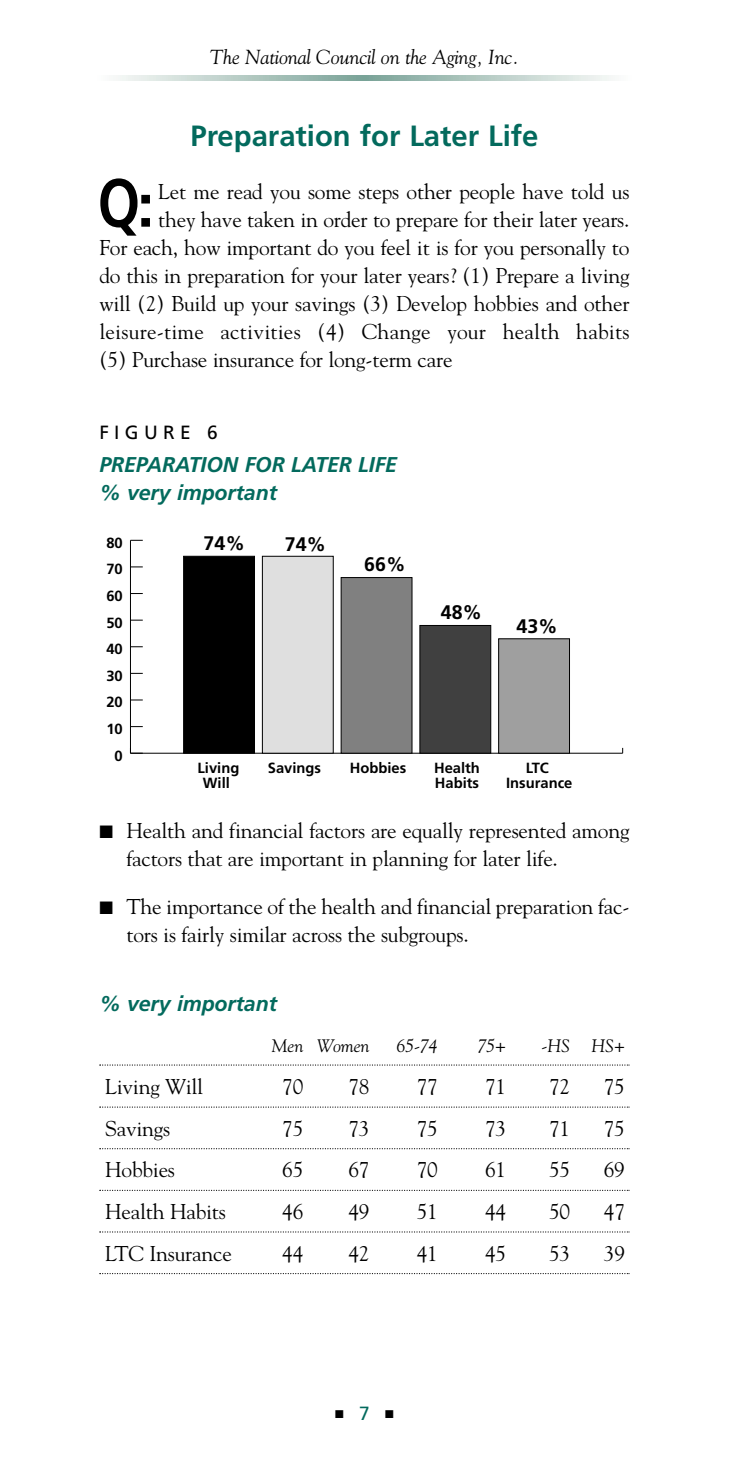
<style>
.page{position:relative;width:729px;height:1458px;background:#fff}
.page>*{position:absolute;margin:0;border:0;box-sizing:border-box;transform-origin:0 0}
.t1{font:700 67.95px "Frutiger";color:#000;scale:.8 1}
.t2{font:700 29.25px "Frutiger";color:#036a5d}
.t3{font:21.38px/28.1px "Goudy";letter-spacing:-.01em;color:#000}
.t4{font:italic 700 21.38px/28.1px "Frutiger";letter-spacing:-.005em;color:#036a5d}
.t5{font:21.38px "Goudy";letter-spacing:.01em;color:#000}
.t6{font:italic 20.25px "Goudy";letter-spacing:-.01em;color:#000}
.t7{font:700 19.57px "Frutiger";color:#000}
.t8{font:19.12px "Frutiger";letter-spacing:.28em;color:#000}
.t9{font:19.12px "Frutiger";color:#036a5d}
.t10{font:italic 18px "Goudy";letter-spacing:-.01em;color:#000}
.t11{font:700 14.62px "Frutiger";color:#000}
.s1{font-size:61.88px}
.s2{color:#000}
</style>
<div class="page">
<div style="left:167px;top:76px;width:395px;height:5px;background:#dce6e2"></div>
<div style="left:173px;top:76px;width:383px;height:5px;background:#d8e4df"></div>
<div style="left:181px;top:76px;width:367px;height:5px;background:#d4e0dc"></div>
<div style="left:188px;top:76px;width:353px;height:5px;background:#d1ded8"></div>
<div style="left:196px;top:76px;width:337px;height:5px;background:#cddcd7"></div>
<div style="left:202px;top:76px;width:325px;height:5px;background:#cad8d5"></div>
<div style="left:211px;top:76px;width:307px;height:5px;background:#c6d6d1"></div>
<div style="left:219px;top:76px;width:291px;height:5px;background:#c2d3cd"></div>
<div style="left:226px;top:76px;width:277px;height:5px;background:#bed1cb"></div>
<div style="left:234px;top:76px;width:261px;height:5px;background:#bacec7"></div>
<div style="left:240px;top:76px;width:249px;height:5px;background:#b6ccc5"></div>
<div style="left:249px;top:76px;width:231px;height:5px;background:#b3c8c2"></div>
<div style="left:253px;top:76px;width:223px;height:5px;background:#b1c7be"></div>
<div style="left:259px;top:76px;width:211px;height:5px;background:#adc5bd"></div>
<div style="left:270px;top:76px;width:189px;height:5px;background:#a7c2b9"></div>
<div style="left:278px;top:76px;width:173px;height:5px;background:#a3beb6"></div>
<div style="left:287px;top:76px;width:155px;height:5px;background:#9fbcb4"></div>
<div style="left:295px;top:76px;width:139px;height:5px;background:#9bbab2"></div>
<div style="left:303px;top:76px;width:123px;height:5px;background:#97b6af"></div>
<div style="left:314px;top:76px;width:101px;height:5px;background:#93b3aa"></div>
<div style="left:318px;top:76px;width:93px;height:5px;background:#8fb2a9"></div>
<div style="left:329px;top:76px;width:71px;height:5px;background:#8bada4"></div>
<div style="left:335px;top:76px;width:59px;height:5px;background:#87aca1"></div>
<div style="left:343px;top:76px;width:43px;height:5px;background:#83a99f"></div>
<div style="left:350px;top:76px;width:29px;height:5px;background:#80a79b"></div>
<div style="left:356px;top:76px;width:17px;height:5px;background:#7ca49a"></div>
<svg style="left:99px;top:1064px;width:531px;height:2px"></svg>
<svg style="left:99px;top:1107px;width:531px;height:1px"></svg>
<svg style="left:99px;top:1148px;width:531px;height:1px"></svg>
<svg style="left:99px;top:1190px;width:531px;height:1px"></svg>
<svg style="left:99px;top:1231px;width:531px;height:2px"></svg>
<svg style="left:99px;top:1273px;width:531px;height:1px"></svg>
<hr style="left:130px;top:753px;width:493px;height:1px;background:#000">
<hr style="left:130px;top:540px;width:1px;height:213px;background:#000">
<svg style="left:130px;top:752px;width:13px;height:2px"></svg>
<svg style="left:131px;top:726px;width:12px;height:1px"></svg>
<svg style="left:131px;top:700px;width:12px;height:1px"></svg>
<svg style="left:131px;top:673px;width:12px;height:1px"></svg>
<svg style="left:131px;top:646px;width:12px;height:1px"></svg>
<svg style="left:131px;top:620px;width:12px;height:1px"></svg>
<svg style="left:131px;top:593px;width:12px;height:1px"></svg>
<svg style="left:131px;top:567px;width:12px;height:1px"></svg>
<svg style="left:130px;top:540px;width:13px;height:1px"></svg>
<div style="left:498px;top:638px;width:72px;height:116px;background:#9f9f9f;border:1px solid #000"></div>
<div style="left:420px;top:625px;width:71px;height:129px;background:#404040;border:1px solid #000"></div>
<div style="left:341px;top:577px;width:71px;height:177px;background:#808080;border:1px solid #000"></div>
<div style="left:262px;top:556px;width:72px;height:198px;background:#dfdfdf;border:1px solid #000"></div>
<div style="left:183px;top:556px;width:72px;height:198px;background:#000;border:1px solid #000"></div>
<p class="t6" style="left:210px;top:49px;width:311px">The National Council on the Aging, Inc.</p>
<h2 class="t2" style="left:190px;top:124px;width:350px">Preparation for Later Life</h2>
<h1 class="t1" style="left:98px;top:176px;width:72px">Q<span class="s1">:</span></h1>
<p class="t3" style="left:158px;top:179px;width:473px">Let me read you some steps other people have told us</p>
<p class="t3" style="left:158px;top:207px;width:473px">they have taken in order to prepare for their later years.</p>
<p class="t3" style="left:99px;top:235px;width:532px">For each, how important do you feel it is for you personally to</p>
<p class="t3" style="left:99px;top:263px;width:532px">do this in preparation for your later years? (1) Prepare a living</p>
<p class="t3" style="left:99px;top:291px;width:532px">will (2) Build up your savings (3) Develop hobbies and other</p>
<p class="t5" style="left:99px;top:323px;width:532px">leisure-time activities (4) Change your health habits</p>
<p class="t3" style="left:99px;top:348px;width:355px">(5) Purchase insurance for long-term care</p>
<p class="t8" style="left:99px;top:425px;width:120px">FIGURE 6</p>
<p class="t4" style="left:99px;top:452px;width:299px">PREPARATION FOR LATER LIFE % very important</p>
<p class="t11" style="left:106px;top:537px;width:18px">80</p>
<p class="t7" style="left:204px;top:536px;width:43px">74%</p>
<p class="t7" style="left:285px;top:537px;width:43px">74%</p>
<p class="t11" style="left:106px;top:563px;width:18px">70</p>
<p class="t11" style="left:106px;top:590px;width:18px">60</p>
<p class="t11" style="left:106px;top:617px;width:18px">50</p>
<p class="t11" style="left:106px;top:643px;width:18px">40</p>
<p class="t11" style="left:106px;top:670px;width:18px">30</p>
<p class="t11" style="left:106px;top:697px;width:18px">20</p>
<p class="t11" style="left:106px;top:723px;width:18px">10</p>
<p class="t7" style="left:364px;top:556px;width:43px">66%</p>
<p class="t7" style="left:441px;top:604px;width:43px">48%</p>
<p class="t7" style="left:516px;top:618px;width:43px">43%</p>
<p class="t11" style="left:115px;top:750px;width:10px">0</p>
<p class="t11" style="left:198px;top:762px;width:43px">Living</p>
<p class="t11" style="left:268px;top:762px;width:55px">Savings</p>
<p class="t11" style="left:350px;top:762px;width:58px">Hobbies</p>
<p class="t11" style="left:434px;top:762px;width:47px">Health</p>
<p class="t11" style="left:526px;top:762px;width:25px">LTC</p>
<p class="t11" style="left:203px;top:777px;width:29px">Will</p>
<p class="t11" style="left:435px;top:777px;width:46px">Habits</p>
<p class="t11" style="left:506px;top:777px;width:68px">Insurance</p>
<p class="t3" style="left:126px;top:818px;width:505px;text-indent:-27px">■ Health and financial factors are equally represented among factors that are important in planning for later life.</p>
<p class="t3" style="left:126px;top:894px;width:505px;text-indent:-27px">■ The importance of the health and financial preparation fac&shy;tors is fairly similar across the subgroups.</p>
<p class="t4" style="left:99px;top:991px;width:179px">% very important</p>
<p class="t10" style="left:272px;top:1039px;width:99px">Men Women</p>
<p class="t10" style="left:397px;top:1039px;width:43px">65-74</p>
<p class="t10" style="left:478px;top:1039px;width:30px">75+</p>
<p class="t10" style="left:542px;top:1039px;width:85px">-HS HS+</p>
<p class="t3" style="left:105px;top:1074px;width:99px">Living Will</p>
<p class="t3" style="left:282px;top:1074px;width:23px">70</p>
<p class="t3" style="left:348px;top:1074px;width:23px">78</p>
<p class="t3" style="left:417px;top:1074px;width:23px">77</p>
<p class="t3" style="left:485px;top:1074px;width:23px">71</p>
<p class="t3" style="left:549px;top:1074px;width:23px">72</p>
<p class="t3" style="left:604px;top:1074px;width:23px">75</p>
<p class="t3" style="left:105px;top:1116px;width:67px">Savings</p>
<p class="t3" style="left:282px;top:1116px;width:23px">75</p>
<p class="t3" style="left:348px;top:1116px;width:23px">73</p>
<p class="t3" style="left:417px;top:1116px;width:23px">75</p>
<p class="t3" style="left:485px;top:1116px;width:23px">73</p>
<p class="t3" style="left:549px;top:1116px;width:23px">71</p>
<p class="t3" style="left:604px;top:1116px;width:23px">75</p>
<p class="t3" style="left:105px;top:1158px;width:71px">Hobbies</p>
<p class="t3" style="left:282px;top:1158px;width:23px">65</p>
<p class="t3" style="left:348px;top:1158px;width:23px">67</p>
<p class="t3" style="left:417px;top:1158px;width:23px">70</p>
<p class="t3" style="left:485px;top:1158px;width:23px">61</p>
<p class="t3" style="left:549px;top:1158px;width:23px">55</p>
<p class="t3" style="left:604px;top:1158px;width:23px">69</p>
<p class="t3" style="left:105px;top:1199px;width:122px">Health Habits</p>
<p class="t3" style="left:282px;top:1199px;width:23px">46</p>
<p class="t3" style="left:348px;top:1199px;width:23px">49</p>
<p class="t3" style="left:417px;top:1199px;width:23px">51</p>
<p class="t3" style="left:485px;top:1199px;width:23px">44</p>
<p class="t3" style="left:549px;top:1199px;width:23px">50</p>
<p class="t3" style="left:604px;top:1199px;width:23px">47</p>
<p class="t3" style="left:105px;top:1241px;width:128px">LTC Insurance</p>
<p class="t3" style="left:282px;top:1241px;width:23px">44</p>
<p class="t3" style="left:348px;top:1241px;width:23px">42</p>
<p class="t3" style="left:417px;top:1241px;width:23px">41</p>
<p class="t3" style="left:485px;top:1241px;width:23px">45</p>
<p class="t3" style="left:549px;top:1241px;width:23px">53</p>
<p class="t3" style="left:604px;top:1241px;width:23px">39</p>
<p class="t9" style="left:335px;top:1406px;width:60px"><span class="s2">■</span>7<span class="s2">■</span></p>
</div>
